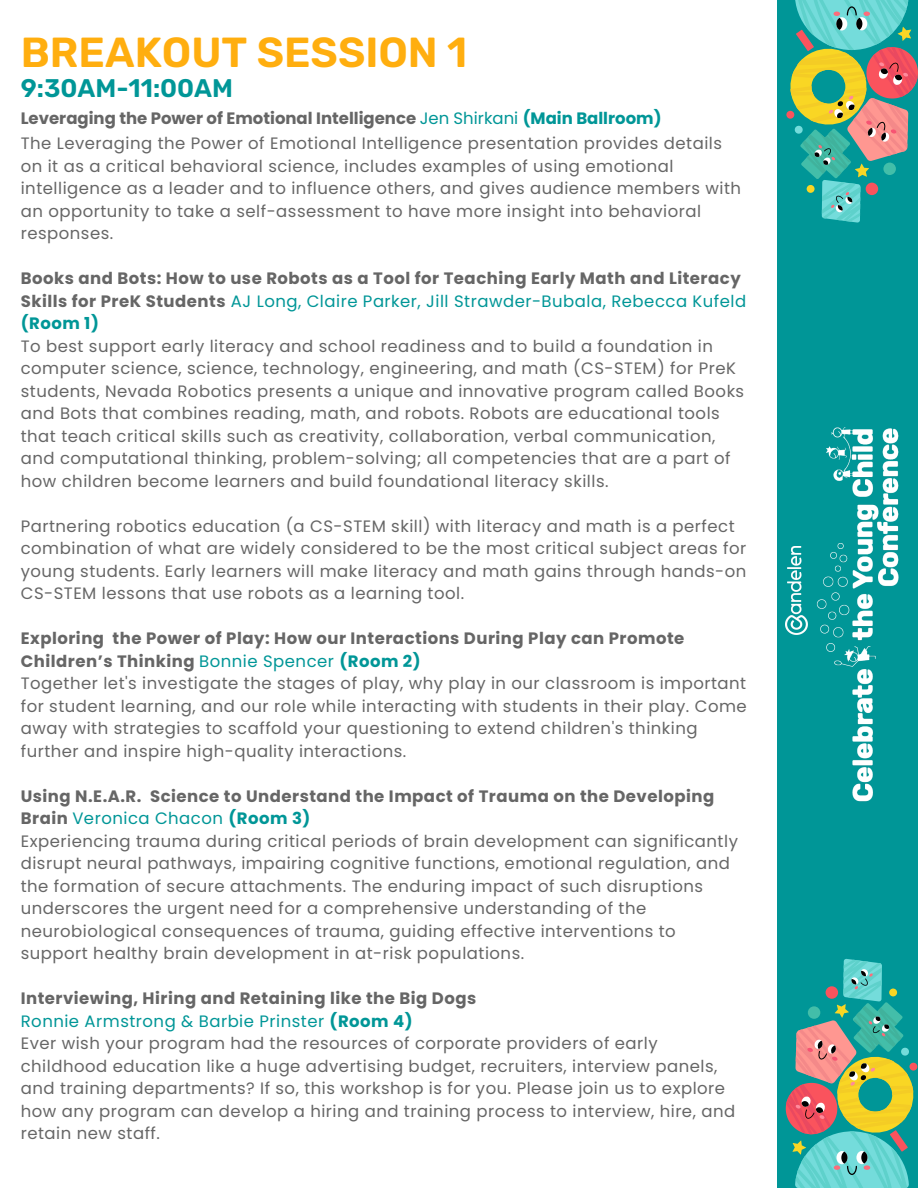
<style>
.page{position:relative;width:918px;height:1188px;background:#fff}
.page>*{position:absolute;margin:0;border:0;box-sizing:border-box;transform-origin:0 0}
.t1{font:600 42px "Rubik";color:#ffae0f}
.t2{font:600 25.5px "Rubik";color:#009697}
.t3{font:16.5px/22.5px "Poppins";letter-spacing:.03em;color:#666}
.t4{font:700 16.5px/22.5px "Poppins";letter-spacing:.03em;color:#666}
.s1{font-weight:700}
.s2{color:#009697}
.s3{font-weight:700;color:#009697}
.s4{font-weight:400;color:#009697}
</style>
<div class="page">
<div style="left:778px;top:0;width:140px;height:1188px;background:#009697"></div>
<img style="left:777px;top:272px;width:122px;height:637px">
<img style="left:786px;top:547px;width:21px;height:87px">
<svg style="left:786px;top:959px;width:132px;height:229px"></svg>
<svg style="left:786px;top:0;width:132px;height:223px"></svg>
<p class="t1" style="left:21px;top:28px;width:448px">BREAKOUT SESSION 1</p>
<p class="t2" style="left:21px;top:74px;width:214px">9:30AM-11:00AM</p>
<p class="t3" style="left:21px;top:106px;width:703px;line-height:24.8px"><span class="s1">Leveraging the Power of Emotional Intelligence</span> <span class="s2">Jen Shirkani</span> <span class="s3">(Main Ballroom)<br></span>The Leveraging the Power of Emotional Intelligence presentation provides details</p>
<p class="t3" style="left:21px;top:155px;width:722px">on it as a critical behavioral science, includes examples of using emotional intelligence as a leader and to influence others, and gives audience members with an opportunity to take a self-assessment to have more insight into behavioral responses.</p>
<p class="t4" style="left:21px;top:267px;width:727px">Books and Bots: How to use Robots as a Tool for Teaching Early Math and Literacy<br>Skills for PreK Students <span class="s4">AJ Long, Claire Parker, Jill Strawder-Bubala, Rebecca Kufeld </span><span class="s2">(Room 1)</span></p>
<p class="t3" style="left:21px;top:335px;width:725px">To best support early literacy and school readiness and to build a foundation in computer science, science, technology, engineering, and math (CS-STEM) for PreK students, Nevada Robotics presents a unique and innovative program called Books and Bots that combines reading, math, and robots. Robots are educational tools that teach critical skills such as creativity, collaboration, verbal communication, and computational thinking, problem-solving; all competencies that are a part of how children become learners and build foundational literacy skills.</p>
<p class="t3" style="left:21px;top:515px;width:727px">Partnering robotics education (a CS-STEM skill) with literacy and math is a perfect combination of what are widely considered to be the most critical subject areas for young students. Early learners will make literacy and math gains through hands-on CS-STEM lessons that use robots as a learning tool.</p>
<p class="t3" style="left:21px;top:627px;width:728px"><span class="s1">Exploring the Power of Play: How our Interactions During Play can Promote Children’s Thinking</span> <span class="s2">Bonnie Spencer</span> <span class="s3">(Room 2)<br></span>Together let's investigate the stages of play, why play in our classroom is important for student learning, and our role while interacting with students in their play. Come away with strategies to scaffold your questioning to extend children's thinking further and inspire high-quality interactions.</p>
<p class="t3" style="left:21px;top:785px;width:719px"><span class="s1">Using N.E.A.R. Science to Understand the Impact of Trauma on the Developing Brain</span> <span class="s2">Veronica Chacon</span> <span class="s3">(Room 3)<br></span>Experiencing trauma during critical periods of brain development can significantly disrupt neural pathways, impairing cognitive functions, emotional regulation, and the formation of secure attachments. The enduring impact of such disruptions underscores the urgent need for a comprehensive understanding of the neurobiological consequences of trauma, guiding effective interventions to support healthy brain development in at-risk populations.</p>
<p class="t3" style="left:21px;top:987px;width:716px"><span class="s1">Interviewing, Hiring and Retaining like the Big Dogs<br></span><span class="s2">Ronnie Armstrong &amp; Barbie Prinster</span> <span class="s3">(Room 4)<br></span>Ever wish your program had the resources of corporate providers of early childhood education like a huge advertising budget, recruiters, interview panels, and training departments? If so, this workshop is for you. Please join us to explore how any program can develop a hiring and training process to interview, hire, and retain new staff.</p>
</div>
